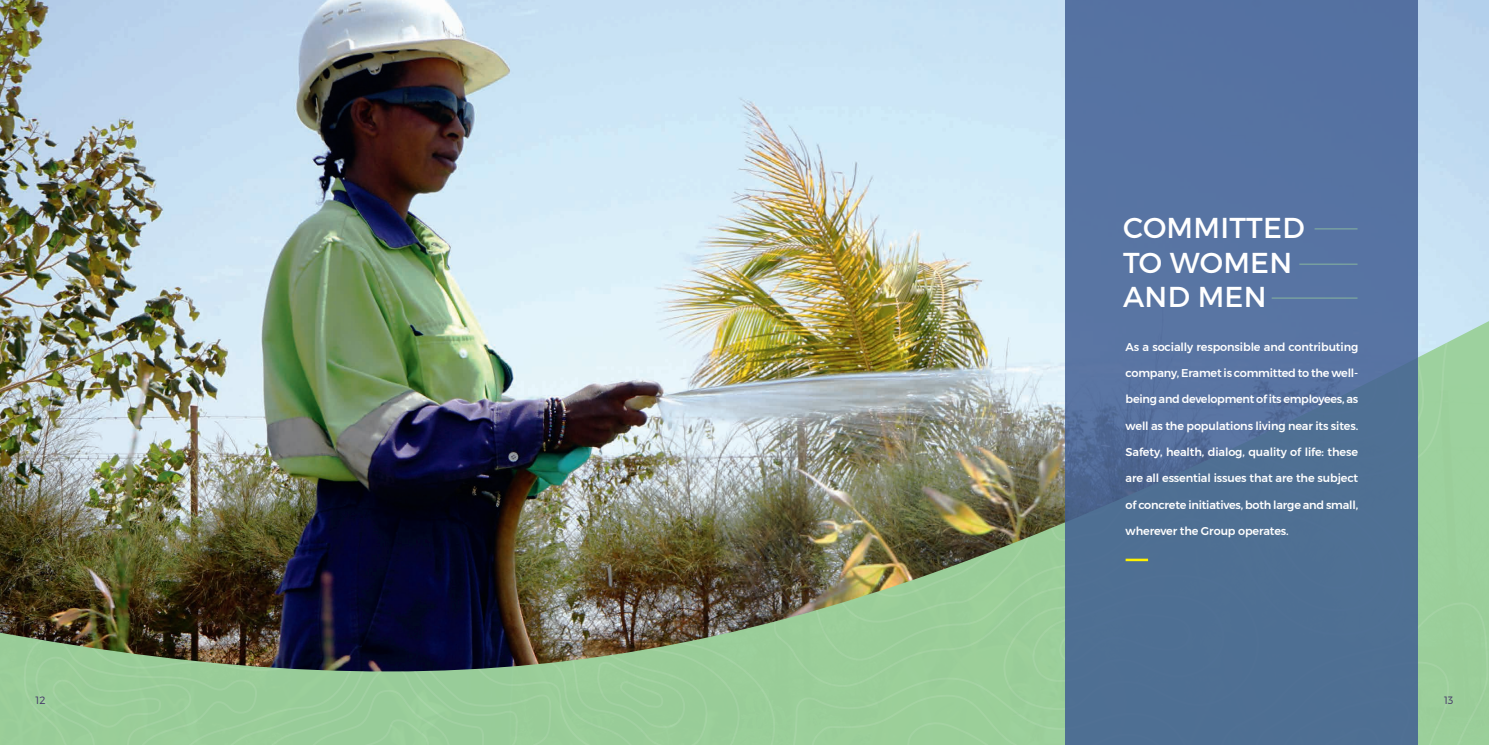
<style>
.page{position:relative;width:1489px;height:745px;background:#fff}
.page>*{position:absolute;margin:0;border:0;box-sizing:border-box;transform-origin:0 0}
.t1{font:28.75px/34.5px "Montserrat";letter-spacing:.01em;color:#fff}
.t2{font:500 11.25px "Montserrat";letter-spacing:-.01em;color:#fff}
.t3{font:300 10.62px "Montserrat";color:#433467}
</style>
<div class="page">
<img style="left:0;top:0;width:1488px;height:744px">
<img style="left:1px;top:312px;width:1487px;height:432px">
<div style="left:1065px;top:0;width:352px;height:744px;background:linear-gradient(to right,#54719c,#52719b)"></div>
<hr style="left:1125px;top:558px;width:22px;height:3px;background:#fff101">
<hr style="left:1314px;top:228px;width:43px;height:1px;background:#9cd19c">
<hr style="left:1299px;top:264px;width:58px;height:1px;background:#9cd19c">
<hr style="left:1271px;top:297px;width:86px;height:1px;background:#9cd19c">
<h1 class="t1" style="left:1122px;top:210px;width:183px">COMMITTED<br>TO WOMEN<br>AND MEN</h1>
<p class="t2" style="left:1125px;top:338px;width:234px">As a socially responsible and contributing</p>
<p class="t2" style="left:1125px;top:364px;width:234px">company, Eramet is committed to the well-</p>
<p class="t2" style="left:1125px;top:390px;width:234px">being and development of its employees, as</p>
<p class="t2" style="left:1125px;top:416px;width:234px">well as the populations living near its sites.</p>
<p class="t2" style="left:1125px;top:443px;width:234px">Safety, health, dialog, quality of life: these</p>
<p class="t2" style="left:1125px;top:469px;width:234px">are all essential issues that are the subject</p>
<p class="t2" style="left:1125px;top:495px;width:234px">of concrete initiatives, both large and small,</p>
<p class="t2" style="left:1125px;top:521px;width:165px">wherever the Group operates.</p>
<p class="t3" style="left:35px;top:693px;width:12px">12</p>
<p class="t3" style="left:1443px;top:693px;width:11px">13</p>
</div>
